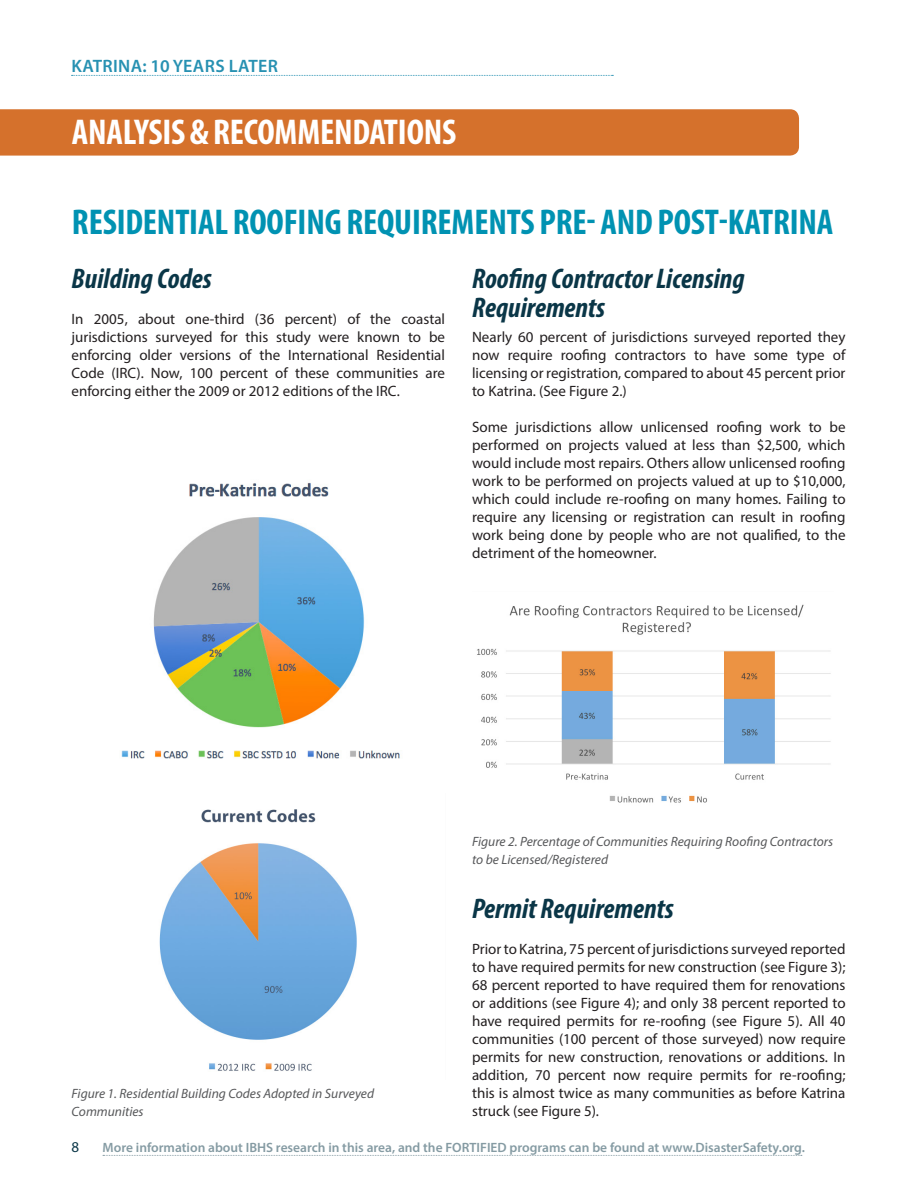
<style>
.page{position:relative;width:918px;height:1188px;background:#fff}
.page>*{position:absolute;margin:0;border:0;box-sizing:border-box;transform-origin:0 0}
.Span_H1{font:700 condensed 36px "Myriad Pro";letter-spacing:-.005em;color:#0092b2}
.t1{font:700 condensed 36px "Myriad Pro";letter-spacing:-.005em;color:#fff}
.t2{font:italic 700 condensed 28.5px/28.5px "Myriad Pro";color:#0a3647}
.t3{font:600 18px "Myriad Pro";letter-spacing:.02em;color:#2791b2}
.body{font:15px/18px "Myriad Pro";color:#231f20;text-align:justify}
.t4{font:15px "Myriad Pro";color:#0a3647}
.caption__tiny{font:italic 13.5px/18px "Myriad Pro";color:#57585a}
.t5{font:600 13.5px "Myriad Pro";color:#859ba3}
</style>
<div class="page">
<svg style="left:72px;top:75px;width:541px;height:1px"></svg>
<svg style="left:103px;top:1155px;width:699px;height:1px"></svg>
<div style="left:0;top:109px;width:799px;height:47px;background:#d5712c"></div>
<img style="left:121px;top:482px;width:279px;height:277px">
<img style="left:159px;top:809px;width:198px;height:262px">
<img style="left:477px;top:604px;width:354px;height:199px">
<p class="t3" style="left:71px;top:55px;width:208px">KATRINA: 10 YEARS LATER</p>
<h1 class="t1" style="left:72px;top:110px;width:386px">ANALYSIS &amp; RECOMMENDATIONS</h1>
<p class="Span_H1" style="left:72px;top:200px;width:763px">RESIDENTIAL ROOFING REQUIREMENTS PRE- AND POST-KATRINA</p>
<h2 class="t2" style="left:72px;top:264px;width:142px">Building Codes</h2>
<p class="body" style="left:72px;top:310px;width:375px">In 2005, about one-third (36 percent) of the coastal jurisdictions surveyed for this study were known to be enforcing older versions of the International Residential Code (IRC). Now, 100 percent of these communities are enforcing either the 2009 or 2012 editions of the IRC.</p>
<h2 class="t2" style="left:472px;top:264px;width:274px">Roofing Contractor Licensing<br>Requirements</h2>
<p class="body" style="left:472px;top:328px;width:375px">Nearly 60 percent of jurisdictions surveyed reported they now require roofing contractors to have some type of licensing or registration, compared to about 45 percent prior to Katrina. (See Figure 2.)</p>
<p class="body" style="left:472px;top:418px;width:375px">Some jurisdictions allow unlicensed roofing work to be performed on projects valued at less than $2,500, which would include most repairs. Others allow unlicensed roofing work to be performed on projects valued at up to $10,000, which could include re-roofing on many homes. Failing to require any licensing or registration can result in roofing work being done by people who are not qualified, to the detriment of the homeowner.</p>
<p class="caption__tiny" style="left:72px;top:1084px;width:304px">Figure 1. Residential Building Codes Adopted in Surveyed<br>Communities</p>
<p class="caption__tiny" style="left:472px;top:832px;width:363px">Figure 2. Percentage of Communities Requiring Roofing Contractors to be Licensed/Registered</p>
<h2 class="t2" style="left:472px;top:894px;width:203px">Permit Requirements</h2>
<p class="body" style="left:472px;top:940px;width:375px">Prior to Katrina, 75 percent of jurisdictions surveyed reported to have required permits for new construction (see Figure 3); 68 percent reported to have required them for renovations or additions (see Figure 4); and only 38 percent reported to have required permits for re-roofing (see Figure 5). All 40 communities (100 percent of those surveyed) now require permits for new construction, renovations or additions. In addition, 70 percent now require permits for re-roofing; this is almost twice as many communities as before Katrina struck (see Figure 5).</p>
<p class="t4" style="left:72px;top:1138px;width:9px">8</p>
<p class="t5" style="left:103px;top:1139px;width:704px">More information about IBHS research in this area, and the FORTIFIED programs can be found at www.DisasterSafety.org.</p>
</div>
